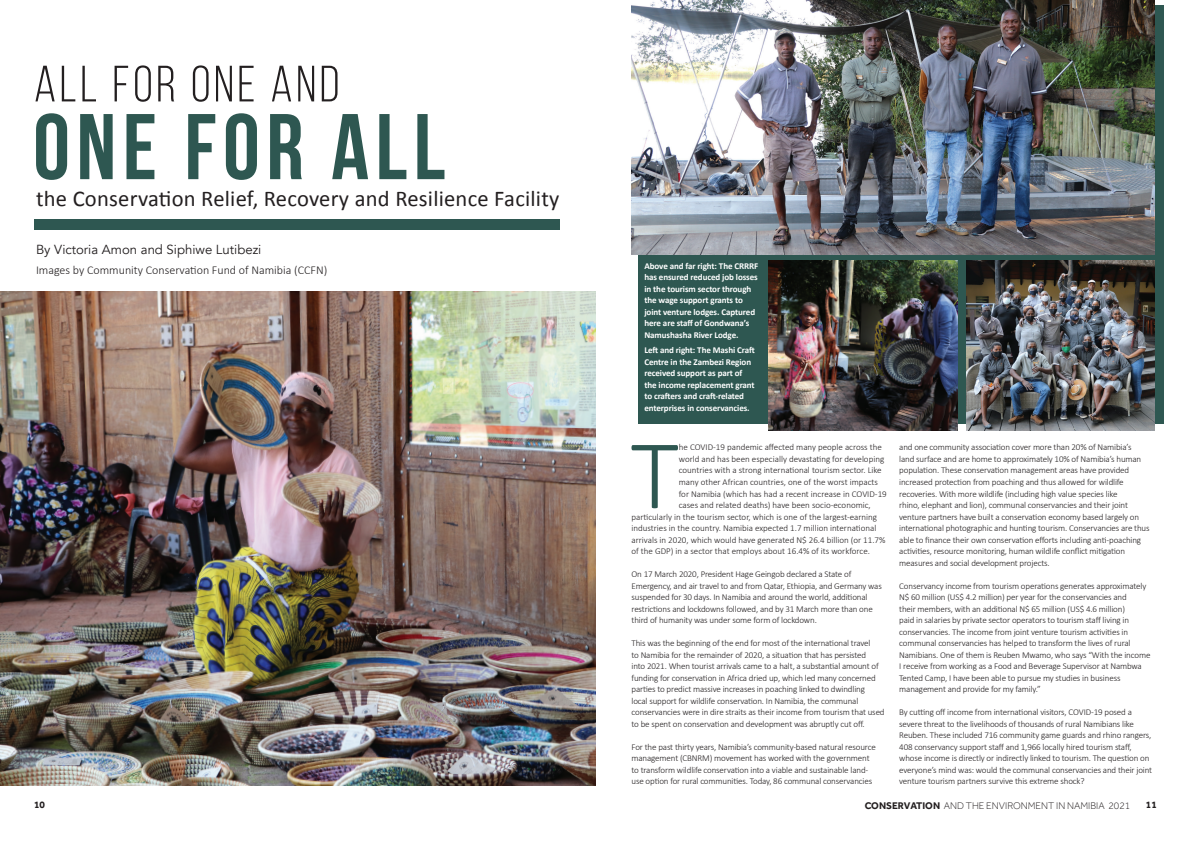
<style>
.page{position:relative;width:1191px;height:842px;background:#fff}
.page>*{position:absolute;margin:0;border:0;box-sizing:border-box;transform-origin:0 0}
.t1{font:300 99.6px "Calibri";color:#2e5751}
.t2{font:700 93px "Bebas Neue";letter-spacing:.07em;color:#2e5751}
.t3{font:51px "Bebas Neue";letter-spacing:.07em;color:#231f20}
.t4{font:22.6px "Calibri";letter-spacing:.01em;color:#231f20}
.t5{font:13.1px "Avenir";color:#231f20}
.t6{font:300 12px "Calibri";color:#231f20}
.t7{font:300 10px "Effra";color:#231f20}
.t8{font:700 10px "Effra";color:#231f20}
.t9{font:300 9px/11.5px "Calibri";letter-spacing:-.015em;color:#231f20}
.t10{font:700 9px/11.5px "Calibri";letter-spacing:-.01em;color:#fff}
.s1{font-weight:700}
</style>
<div class="page">
<div style="left:638px;top:5px;width:525px;height:418px;background:#2e5751"></div>
<img style="left:0;top:291px;width:595px;height:494px">
<img style="left:768px;top:261px;width:189px;height:170px">
<img style="left:631px;top:0;width:524px;height:254px">
<img style="left:966px;top:261px;width:189px;height:170px">
<div style="left:34px;top:219px;width:525px;height:11px;background:#2e5751"></div>
<p class="t3" style="left:34px;top:57px;width:307px">ALL FOR ONE AND</p>
<p class="t2" style="left:33px;top:96px;width:413px">ONE FOR ALL</p>
<p class="t4" style="left:36px;top:184px;width:525px">the Conservation Relief, Recovery and Resilience Facility</p>
<p class="t5" style="left:36px;top:242px;width:227px">By Victoria Amon and Siphiwe Lutibezi</p>
<p class="t6" style="left:36px;top:262px;width:293px">Images by Community Conservation Fund of Namibia (CCFN)</p>
<p class="t10" style="left:644px;top:260px;width:115px">Above and far right: The CRRRF has ensured reduced job losses in the tourism sector through the wage support grants to joint venture lodges. Captured here are staff of Gondwana’s<br>Namushasha River Lodge.</p>
<p class="t10" style="left:644px;top:344px;width:112px">Left and right: The Mashi Craft<br>Centre in the Zambezi Region received support as part of the income replacement grant to crafters and craft-related enterprises in conservancies.</p>
<p class="t1" style="left:630px;top:413px;width:50px">T</p>
<p class="t9" style="left:679px;top:442px;width:204px">he COVID-19 pandemic affected many people across the</p>
<p class="t9" style="left:679px;top:453px;width:207px">world and has been especially devastating for developing</p>
<p class="t9" style="left:679px;top:465px;width:204px">countries with a strong international tourism sector. Like</p>
<p class="t9" style="left:679px;top:476px;width:201px">many other African countries, one of the worst impacts</p>
<p class="t9" style="left:679px;top:488px;width:209px">for Namibia (which has had a recent increase in COVID-19</p>
<p class="t9" style="left:679px;top:499px;width:193px">cases and related deaths) have been socio-economic,</p>
<p class="t9" style="left:631px;top:511px;width:247px">particularly in the tourism sector, which is one of the largest-earning</p>
<p class="t9" style="left:631px;top:522px;width:246px">industries in the country. Namibia expected 1.7 million international</p>
<p class="t9" style="left:631px;top:534px;width:255px">arrivals in 2020, which would have generated N$ 26.4 billion (or 11.7%</p>
<p class="t9" style="left:631px;top:545px;width:240px">of the GDP) in a sector that employs about 16.4% of its workforce.</p>
<p class="t9" style="left:631px;top:568px;width:252px">On 17 March 2020, President Hage Geingob declared a State of Emergency, and air travel to and from Qatar, Ethiopia, and Germany was suspended for 30 days. In Namibia and around the world, additional restrictions and lockdowns followed, and by 31 March more than one third of humanity was under some form of lockdown.</p>
<p class="t9" style="left:631px;top:637px;width:255px">This was the beginning of the end for most of the international travel<br>to Namibia for the remainder of 2020, a situation that has persisted<br>into 2021. When tourist arrivals came to a halt, a substantial amount of funding for conservation in Africa dried up, which led many concerned parties to predict massive increases in poaching linked to dwindling<br>local support for wildlife conservation. In Namibia, the communal conservancies were in dire straits as their income from tourism that used to be spent on conservation and development was abruptly cut off.</p>
<p class="t9" style="left:631px;top:741px;width:246px">For the past thirty years, Namibia’s community-based natural resource management (CBNRM) movement has worked with the government to transform wildlife conservation into a viable and sustainable land&shy;use option for rural communities. Today, 86 communal conservancies</p>
<p class="t9" style="left:899px;top:442px;width:252px">and one community association cover more than 20% of Namibia’s<br>land surface and are home to approximately 10% of Namibia’s human population. These conservation management areas have provided increased protection from poaching and thus allowed for wildlife recoveries. With more wildlife (including high value species like<br>rhino, elephant and lion), communal conservancies and their joint venture partners have built a conservation economy based largely on international photographic and hunting tourism. Conservancies are thus able to finance their own conservation efforts including anti-poaching activities, resource monitoring, human wildlife conflict mitigation measures and social development projects.</p>
<p class="t9" style="left:899px;top:580px;width:253px">Conservancy income from tourism operations generates approximately N$ 60 million (US$ 4.2 million) per year for the conservancies and<br>their members, with an additional N$ 65 million (US$ 4.6 million)<br>paid in salaries by private sector operators to tourism staff living in conservancies. The income from joint venture tourism activities in communal conservancies has helped to transform the lives of rural Namibians. One of them is Reuben Mwamo, who says “With the income I receive from working as a Food and Beverage Supervisor at Nambwa Tented Camp, I have been able to pursue my studies in business management and provide for my family.”</p>
<p class="t9" style="left:899px;top:706px;width:254px">By cutting off income from international visitors, COVID-19 posed a severe threat to the livelihoods of thousands of rural Namibians like Reuben. These included 716 community game guards and rhino rangers, 408 conservancy support staff and 1,966 locally hired tourism staff, whose income is directly or indirectly linked to tourism. The question on everyone’s mind was: would the communal conservancies and their joint venture tourism partners survive this extreme shock?</p>
<p class="t8" style="left:34px;top:799px;width:12px">10</p>
<p class="t7" style="left:864px;top:800px;width:267px"><span class="s1">CONSERVATION</span> AND THE ENVIRONMENT IN NAMIBIA 2021</p>
<p class="t8" style="left:1146px;top:799px;width:12px">11</p>
</div>
